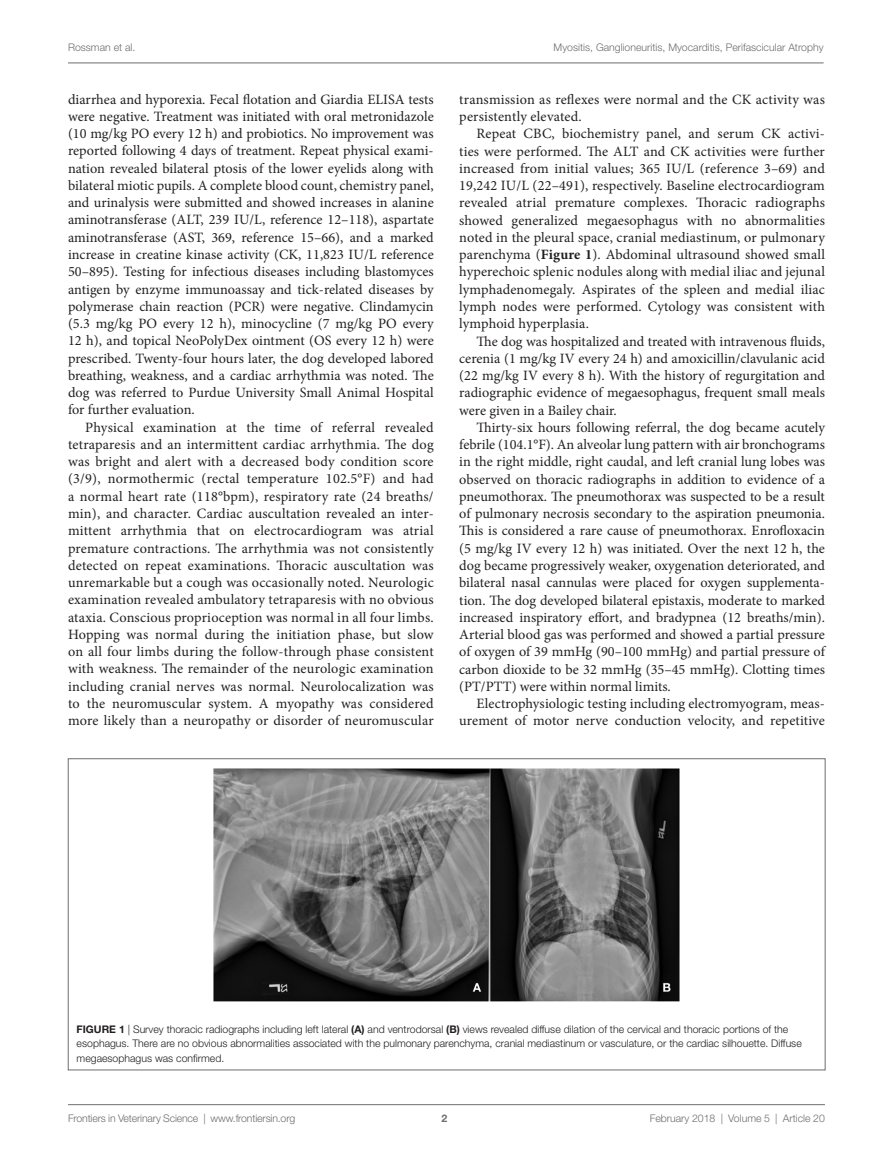
<style>
.page{position:relative;width:893px;height:1170px;background:#fff}
.page>*{position:absolute;margin:0;border:0;box-sizing:border-box;transform-origin:0 0}
.t1{font:14.25px/17.2px "Minion Pro";letter-spacing:.005em;color:#231f20;text-align:justify}
.t2{font:300 10.5px/14.2px "Helvetica Neue LT Std";color:#231f20}
.t3{font:300 10.5px "Helvetica Neue LT Std";color:#6c6d70}
.t4{font:700 10.5px "Helvetica Neue LT Std";color:#231f20}
.t5{font:700 10.5px "Helvetica Neue LT Std";color:#6c6d70}
.s1{font-weight:700}
</style>
<div class="page">
<img style="left:213px;top:768px;width:467px;height:234px">
<hr style="left:68px;top:63px;width:756px;height:1px;background:#6c6d70">
<hr style="left:68px;top:1104px;width:757px;height:1px;background:#6c6d70">
<p class="t3" style="left:68px;top:41px;width:69px">Rossman et al.</p>
<p class="t3" style="left:554px;top:41px;width:271px">Myositis, Ganglioneuritis, Myocarditis, Perifascicular Atrophy</p>
<p class="t1" style="left:68px;top:90px;width:367px">diarrhea and hyporexia. Fecal flotation and Giardia ELISA tests were negative. Treatment was initiated with oral metronidazole (10 mg/kg PO every 12 h) and probiotics. No improvement was reported following 4 days of treatment. Repeat physical exami&shy;nation revealed bilateral ptosis of the lower eyelids along with bilateral miotic pupils. A complete blood count, chemistry panel, and urinalysis were submitted and showed increases in alanine aminotransferase (ALT, 239 IU/L, reference 12–118), aspartate aminotransferase (AST, 369, reference 15–66), and a marked increase in creatine kinase activity (CK, 11,823 IU/L reference 50–895). Testing for infectious diseases including blastomyces antigen by enzyme immunoassay and tick-related diseases by polymerase chain reaction (PCR) were negative. Clindamycin (5.3 mg/kg PO every 12 h), minocycline (7 mg/kg PO every 12 h), and topical NeoPolyDex ointment (OS every 12 h) were prescribed. Twenty-four hours later, the dog developed labored breathing, weakness, and a cardiac arrhythmia was noted. The dog was referred to Purdue University Small Animal Hospital for further evaluation.</p>
<p class="t1" style="left:68px;top:418px;width:367px;text-indent:17px">Physical examination at the time of referral revealed tetraparesis and an intermittent cardiac arrhythmia. The dog was bright and alert with a decreased body condition score (3/9), normothermic (rectal temperature 102.5°F) and had a normal heart rate (118°bpm), respiratory rate (24 breaths/ min), and character. Cardiac auscultation revealed an inter&shy;mittent arrhythmia that on electrocardiogram was atrial premature contractions. The arrhythmia was not consistently detected on repeat examinations. Thoracic auscultation was unremarkable but a cough was occasionally noted. Neurologic examination revealed ambulatory tetraparesis with no obvious ataxia. Conscious proprioception was normal in all four limbs.<br>Hopping was normal during the initiation phase, but slow on all four limbs during the follow-through phase consistent with weakness. The remainder of the neurologic examination including cranial nerves was normal. Neurolocalization was to the neuromuscular system. A myopathy was considered more likely than a neuropathy or disorder of neuromuscular</p>
<p class="t1" style="left:459px;top:91px;width:367px">transmission as reflexes were normal and the CK activity was persistently elevated.</p>
<p class="t1" style="left:459px;top:125px;width:367px;text-indent:17px">Repeat CBC, biochemistry panel, and serum CK activi&shy;ties were performed. The ALT and CK activities were further increased from initial values; 365 IU/L (reference 3–69) and 19,242 IU/L (22–491), respectively. Baseline electrocardiogram revealed atrial premature complexes. Thoracic radiographs showed generalized megaesophagus with no abnormalities noted in the pleural space, cranial mediastinum, or pulmonary parenchyma (<span class="s1">Figure 1</span>). Abdominal ultrasound showed small hyperechoic splenic nodules along with medial iliac and jejunal lymphadenomegaly. Aspirates of the spleen and medial iliac lymph nodes were performed. Cytology was consistent with lymphoid hyperplasia.</p>
<p class="t1" style="left:459px;top:332px;width:367px;text-indent:17px">The dog was hospitalized and treated with intravenous fluids, cerenia (1 mg/kg IV every 24 h) and amoxicillin/clavulanic acid (22 mg/kg IV every 8 h). With the history of regurgitation and radiographic evidence of megaesophagus, frequent small meals were given in a Bailey chair.</p>
<p class="t1" style="left:459px;top:419px;width:367px;text-indent:17px">Thirty-six hours following referral, the dog became acutely febrile (104.1°F). An alveolar lung pattern with air bronchograms in the right middle, right caudal, and left cranial lung lobes was observed on thoracic radiographs in addition to evidence of a pneumothorax. The pneumothorax was suspected to be a result of pulmonary necrosis secondary to the aspiration pneumonia.<br>This is considered a rare cause of pneumothorax. Enrofloxacin (5 mg/kg IV every 12 h) was initiated. Over the next 12 h, the dog became progressively weaker, oxygenation deteriorated, and bilateral nasal cannulas were placed for oxygen supplementa&shy;tion. The dog developed bilateral epistaxis, moderate to marked increased inspiratory effort, and bradypnea (12 breaths/min).<br>Arterial blood gas was performed and showed a partial pressure of oxygen of 39 mmHg (90–100 mmHg) and partial pressure of carbon dioxide to be 32 mmHg (35–45 mmHg). Clotting times (PT/PTT) were within normal limits.</p>
<p class="t1" style="left:459px;top:695px;width:367px;text-align:right">Electrophysiologic testing including electromyogram, meas&shy;urement of motor nerve conduction velocity, and repetitive</p>
<p class="t2" style="left:77px;top:1021px;width:727px;text-indent:33px"><span class="s1">E 1</span> | Survey thoracic radiographs including left lateral <span class="s1">(A)</span> and ventrodorsal <span class="s1">(B)</span> views revealed diffuse dilation of the cervical and thoracic portions of the esophagus. There are no obvious abnormalities associated with the pulmonary parenchyma, cranial mediastinum or vasculature, or the cardiac silhouette. Diffuse megaesophagus was confirmed.</p>
<p class="t4" style="left:77px;top:1022px;width:14px">FIGUR</p>
<p class="t3" style="left:68px;top:1111px;width:229px">Frontiers in Veterinary Science | www.frontiersin.org</p>
<p class="t3" style="left:650px;top:1111px;width:177px">February 2018 | Volume 5 | Article 20</p>
<p class="t5" style="left:441px;top:1111px;width:7px">2</p>
</div>
